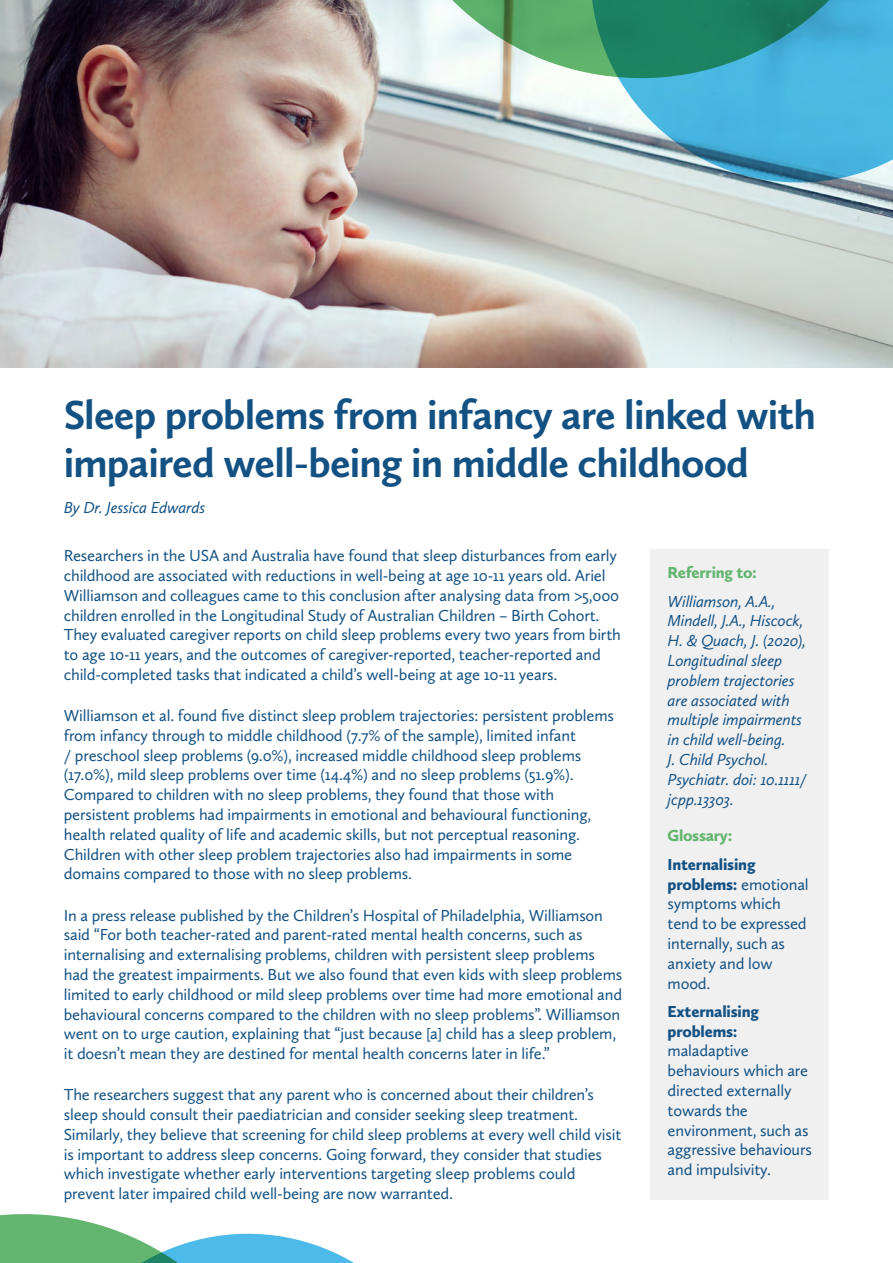
<style>
.page{position:relative;width:893px;height:1263px;background:#fff}
.page>*{position:absolute;margin:0;border:0;box-sizing:border-box;transform-origin:0 0}
.t1{font:700 42px/48px "Calluna Sans";letter-spacing:-.02em;color:#135183}
.t2{font:16.5px/19.8px "Calluna Sans";letter-spacing:-.01em;color:#135183}
.t3{font:italic 16.5px/19.8px "Calluna Sans";letter-spacing:-.01em;color:#135183}
.t4{font:900 16.5px/19.8px "Calluna Sans";letter-spacing:-.01em;color:#135183}
.t5{font:900 16.5px "Calluna Sans";letter-spacing:-.015em;color:#64b56f}
.s1{font-weight:900}
</style>
<div class="page">
<img style="left:0;top:0;width:893px;height:368px">
<div style="left:651px;top:549px;width:178px;height:650px;background:#f0f0f1"></div>
<svg style="left:0;top:1214px;width:354px;height:49px"></svg>
<svg style="left:341px;top:0;width:224px;height:112px"></svg>
<svg style="left:565px;top:0;width:328px;height:209px;background:#65b1bc"></svg>
<h1 class="t1" style="left:64px;top:390px;width:754px">Sleep problems from infancy are linked with impaired well-being in middle childhood</h1>
<p class="t3" style="left:64px;top:498px;width:143px">By Dr. Jessica Edwards</p>
<p class="t2" style="left:64px;top:545px;width:559px">Researchers in the USA and Australia have found that sleep disturbances from early childhood are associated with reductions in well-being at age 10-11 years old. Ariel Williamson and colleagues came to this conclusion after analysing data from &gt;5,000 children enrolled in the Longitudinal Study of Australian Children – Birth Cohort.<br>They evaluated caregiver reports on child sleep problems every two years from birth to age 10-11 years, and the outcomes of caregiver-reported, teacher-reported and child-completed tasks that indicated a child’s well-being at age 10-11 years.</p>
<p class="t2" style="left:64px;top:705px;width:552px">Williamson et al. found five distinct sleep problem trajectories: persistent problems from infancy through to middle childhood (7.7% of the sample), limited infant<br>/ preschool sleep problems (9.0%), increased middle childhood sleep problems (17.0%), mild sleep problems over time (14.4%) and no sleep problems (51.9%).<br>Compared to children with no sleep problems, they found that those with persistent problems had impairments in emotional and behavioural functioning, health related quality of life and academic skills, but not perceptual reasoning.<br>Children with other sleep problem trajectories also had impairments in some domains compared to those with no sleep problems.</p>
<p class="t2" style="left:64px;top:905px;width:560px">In a press release published by the Children’s Hospital of Philadelphia, Williamson said “For both teacher-rated and parent-rated mental health concerns, such as internalising and externalising problems, children with persistent sleep problems had the greatest impairments. But we also found that even kids with sleep problems limited to early childhood or mild sleep problems over time had more emotional and behavioural concerns compared to the children with no sleep problems”. Williamson went on to urge caution, explaining that “just because [a] child has a sleep problem, it doesn’t mean they are destined for mental health concerns later in life.”</p>
<p class="t2" style="left:64px;top:1084px;width:559px">The researchers suggest that any parent who is concerned about their children’s sleep should consult their paediatrician and consider seeking sleep treatment.<br>Similarly, they believe that screening for child sleep problems at every well child visit is important to address sleep concerns. Going forward, they consider that studies which investigate whether early interventions targeting sleep problems could prevent later impaired child well-being are now warranted.</p>
<p class="t5" style="left:668px;top:562px;width:91px">Referring to:</p>
<p class="t3" style="left:668px;top:591px;width:140px">Williamson, A.A.,<br>Mindell, J.A., Hiscock,<br>H. &amp; Quach, J. (2020),<br>Longitudinal sleep problem trajectories are associated with multiple impairments in child well-being.<br>J. Child Psychol.<br>Psychiatr. doi: 10.1111/ jcpp.13303.</p>
<p class="t5" style="left:668px;top:825px;width:66px">Glossary:</p>
<p class="t2" style="left:668px;top:854px;width:143px"><span class="s1">Internalising problems:</span> emotional symptoms which tend to be expressed internally, such as anxiety and low mood.</p>
<p class="t4" style="left:668px;top:1001px;width:93px">Externalising problems:</p>
<p class="t2" style="left:668px;top:1041px;width:146px">maladaptive behaviours which are directed externally towards the environment, such as aggressive behaviours and impulsivity.</p>
</div>
